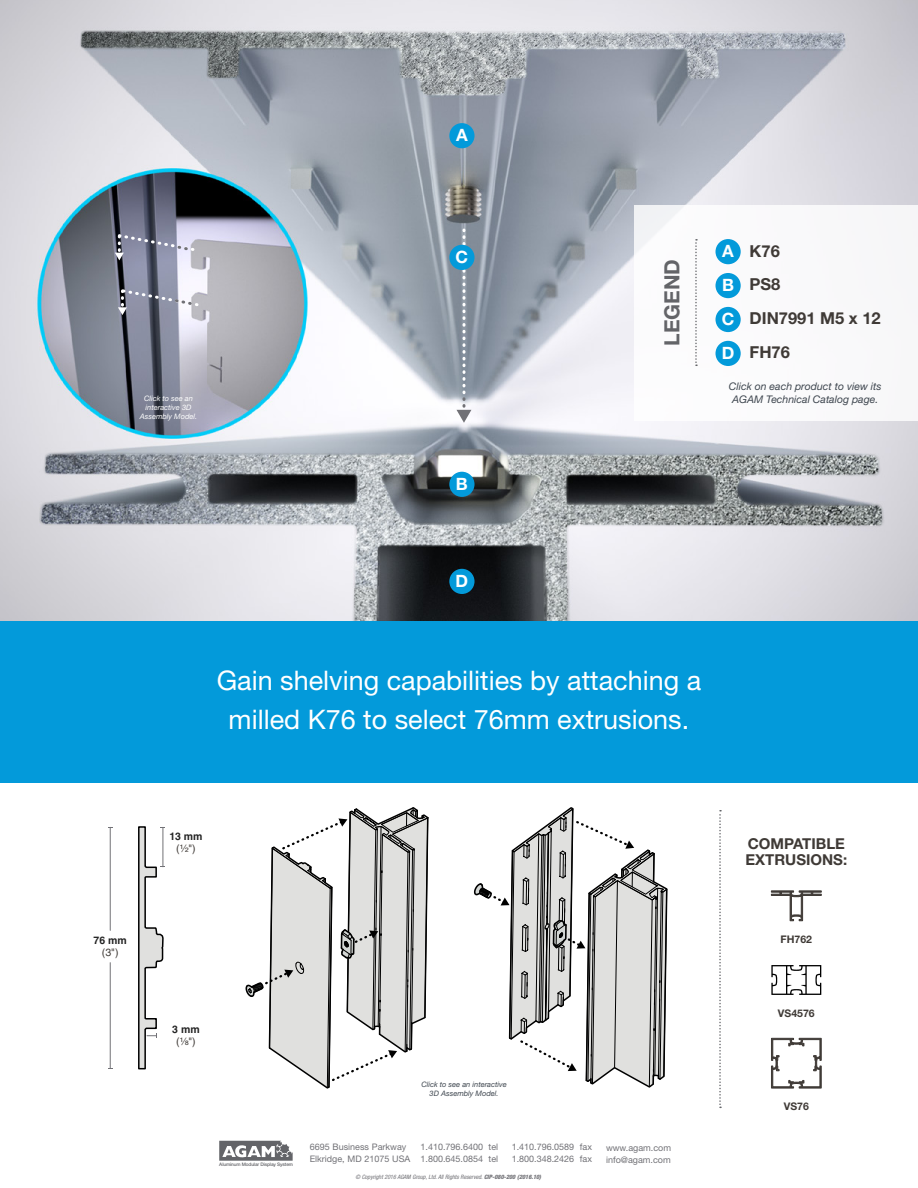
<style>
.page{position:relative;width:918px;height:1188px;background:#fff}
.page>*{position:absolute;margin:0;border:0;box-sizing:border-box;transform-origin:0 0}
.t1{font:27px/39px "Helvetica Neue";color:#fff;text-align:center}
.t2{font:700 21px "Helvetica Neue";color:#636468}
.t3{font:700 16.95px "Helvetica Neue";color:#fff}
.t4{font:700 16.5px/33.9px "Helvetica Neue";color:#3f3a36}
.t5{font:700 15px/16.5px "Helvetica Neue";color:#3f3a36}
.t6{font:italic 10.5px/13.5px "Helvetica Neue";color:#3d454e;text-align:center}
.t7{font:700 10.5px/12px "Helvetica";color:#232323;text-align:center}
.t8{font:700 10.5px "Helvetica Neue";color:#3f3a36}
.t9{font:10.5px "Helvetica";color:#3f3a36}
.t10{font:9px/12px "Helvetica Neue";color:#717176}
.t11{font:italic 7.5px/9px "Helvetica Neue";color:#3d454e;text-align:center}
.t12{font:italic 7.5px/9px "Helvetica Neue";color:#fff;text-align:center}
.t13{font:italic condensed 6px "Helvetica Neue";color:#717176}
.t14{font:500 4.8px "Helvetica Neue";letter-spacing:-.02em;color:#636468}
.s1{font-size:16.95px;color:#fff}
.s2{font-weight:400;color:#3f3a36}
.s3{font-family:"Helvetica Fraction";font-weight:400;color:#3f3a36}
.s4{font-weight:800}
</style>
<div class="page">
<img style="left:0;top:0;width:918px;height:621px">
<svg style="left:463px;top:230px;width:3px;height:163px"></svg>
<svg style="left:456px;top:399px;width:15px;height:24px"></svg>
<svg style="left:118px;top:287px;width:83px;height:28px"></svg>
<svg style="left:115px;top:232px;width:81px;height:28px"></svg>
<svg style="left:219px;top:1141px;width:74px;height:20px"></svg>
<div style="left:0;top:621px;width:918px;height:162px;background:#039ada"></div>
<div style="left:449px;top:245px;width:26px;height:25px;background:#039ada;border-radius:50%"></div>
<div style="left:449px;top:569px;width:26px;height:25px;background:#039ada;border-radius:50%"></div>
<div style="left:449px;top:123px;width:26px;height:25px;background:#039ada;border-radius:50%"></div>
<div style="left:449px;top:472px;width:26px;height:25px;background:#039ada;border-radius:50%"></div>
<div style="left:634px;top:206px;width:284px;height:216px;background:#fff"></div>
<div style="left:715px;top:307px;width:26px;height:25px;background:#039ada;border-radius:50%"></div>
<div style="left:715px;top:341px;width:26px;height:25px;background:#039ada;border-radius:50%"></div>
<div style="left:715px;top:239px;width:26px;height:25px;background:#039ada;border-radius:50%"></div>
<div style="left:715px;top:273px;width:26px;height:25px;background:#039ada;border-radius:50%"></div>
<svg style="left:695px;top:239px;width:2px;height:127px"></svg>
<svg style="left:719px;top:810px;width:2px;height:298px"></svg>
<svg style="left:473px;top:807px;width:195px;height:281px"></svg>
<svg style="left:245px;top:597px;width:185px;height:492px"></svg>
<svg style="left:771px;top:965px;width:50px;height:30px"></svg>
<svg style="left:771px;top:1038px;width:50px;height:50px"></svg>
<svg style="left:771px;top:891px;width:50px;height:30px"></svg>
<hr style="left:110px;top:963px;width:1px;height:105px;background:#717176">
<hr style="left:110px;top:827px;width:1px;height:103px;background:#717176">
<svg style="left:138px;top:826px;width:27px;height:244px"></svg>
<h3 class="t3" style="left:456px;top:125px;width:13px">A</h3>
<p class="t12" style="left:140px;top:394px;width:59px">Click to see an interactive 3D<br>Assembly Model.</p>
<h3 class="t3" style="left:456px;top:246px;width:14px">C</h3>
<h3 class="t3" style="left:456px;top:473px;width:13px">B</h3>
<h2 class="t2" style="left:659px;top:346px;width:88px;rotate:-90deg">LEGEND</h2>
<h3 class="t4" style="left:722px;top:233px;width:60px"><span class="s1">A</span> K76<br><span class="s1">B</span> PS8</h3>
<h3 class="t4" style="left:722px;top:301px;width:160px"><span class="s1">C</span> DIN7991 M5 x 12<br><span class="s1">D</span> FH76</h3>
<p class="t6" style="left:729px;top:379px;width:154px">Click on each product to view its<br>AGAM Technical Catalog page.</p>
<h3 class="t3" style="left:456px;top:570px;width:14px">D</h3>
<h1 class="t1" style="left:217px;top:660px;width:486px">Gain shelving capabilities by attaching a milled K76 to select 76mm extrusions.</h1>
<p class="t7" style="left:169px;top:830px;width:35px">13 mm <span class="s2">(</span><span class="s3">¹⁄₂</span><span class="s2">")</span></p>
<h3 class="t5" style="left:746px;top:835px;width:103px">COMPATIBLE<br>EXTRUSIONS:</h3>
<p class="t7" style="left:94px;top:934px;width:35px">76 mm</p>
<p class="t8" style="left:781px;top:933px;width:33px">FH762</p>
<p class="t9" style="left:102px;top:946px;width:18px">(3")</p>
<p class="t7" style="left:172px;top:1023px;width:29px">3 mm <span class="s2">(</span><span class="s3">¹⁄₈</span><span class="s2">")</span></p>
<p class="t11" style="left:421px;top:1080px;width:87px">Click to see an interactive<br>3D Assembly Model.</p>
<p class="t14" style="left:219px;top:1161px;width:75px">Aluminum Modular Display System</p>
<p class="t10" style="left:310px;top:1141px;width:102px">6695 Business Parkway<br>Elkridge, MD 21075 USA</p>
<p class="t10" style="left:421px;top:1141px;width:79px">1.410.796.6400 tel<br>1.800.645.0854 tel</p>
<p class="t10" style="left:512px;top:1141px;width:82px">1.410.796.0589 fax<br>1.800.348.2426 fax</p>
<p class="t10" style="left:606px;top:1141px;width:67px">www.agam.com</p>
<p class="t10" style="left:606px;top:1153px;width:66px">info@agam.com</p>
<p class="t13" style="left:355px;top:1174px;width:187px">© Copyright 2016 AGAM Group, Ltd. All Rights Reserved. <span class="s4">CIP-080-200 (2016.10)</span></p>
<p class="t8" style="left:778px;top:1006px;width:38px">VS4576</p>
<p class="t8" style="left:784px;top:1100px;width:27px">VS76</p>
</div>
